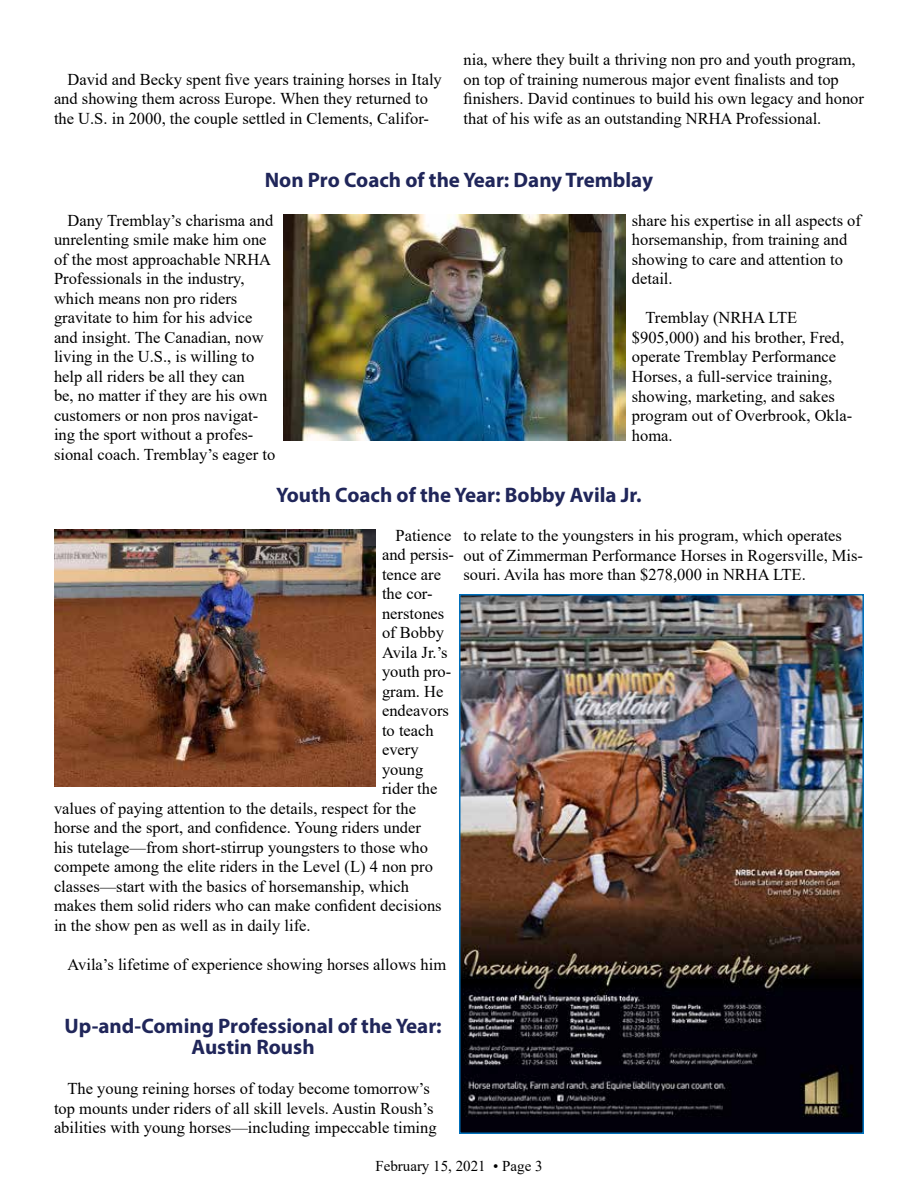
<style>
.page{position:relative;width:918px;height:1188px;background:#fff}
.page>*{position:absolute;margin:0;border:0;box-sizing:border-box;transform-origin:0 0}
.t1{font:700 21px/21px "Myriad Pro";color:#20265a;text-align:center}
.t2{font:16.5px/19.5px "Times New Roman";color:#000}
.t3{font:15px "Times New Roman";color:#000}
</style>
<div class="page">
<img style="left:284px;top:215px;width:341px;height:225px">
<img style="left:54px;top:529px;width:321px;height:257px">
<img style="left:462px;top:597px;width:399px;height:534px">
<div style="left:459px;top:594px;width:405px;height:540px;border:2px solid #006fba"></div>
<p class="t2" style="left:54px;top:69px;width:389px;text-indent:13px">David and Becky spent five years training horses in Italy and showing them across Europe. When they returned to the U.S. in 2000, the couple settled in Clements, Califor-</p>
<p class="t2" style="left:463px;top:50px;width:402px">nia, where they built a thriving non pro and youth program, on top of training numerous major event finalists and top finishers. David continues to build his own legacy and honor that of his wife as an outstanding NRHA Professional.</p>
<p class="t1" style="left:265px;top:169px;width:390px">Non Pro Coach of the Year: Dany Tremblay</p>
<p class="t2" style="left:54px;top:210px;width:223px;text-indent:13px">Dany Tremblay’s charisma and unrelenting smile make him one of the most approachable NRHA<br>Professionals in the industry, which means non pro riders gravitate to him for his advice and insight. The Canadian, now living in the U.S., is willing to help all riders be all they can<br>be, no matter if they are his own customers or non pros navigat&shy;ing the sport without a profes&shy;sional coach. Tremblay’s eager to</p>
<p class="t2" style="left:632px;top:210px;width:231px">share his expertise in all aspects of horsemanship, from training and showing to care and attention to detail.</p>
<p class="t2" style="left:632px;top:308px;width:222px;text-indent:13px">Tremblay (NRHA LTE $905,000) and his brother, Fred, operate Tremblay Performance<br>Horses, a full-service training, showing, marketing, and sakes program out of Overbrook, Okla&shy;homa.</p>
<p class="t1" style="left:276px;top:484px;width:367px">Youth Coach of the Year: Bobby Avila Jr.</p>
<p class="t2" style="left:396px;top:525px;width:57px">Patience</p>
<p class="t2" style="left:382px;top:545px;width:73px">and persis-</p>
<p class="t2" style="left:382px;top:564px;width:61px">tence are</p>
<p class="t2" style="left:382px;top:584px;width:52px">the cor-</p>
<p class="t2" style="left:382px;top:603px;width:64px">nerstones</p>
<p class="t2" style="left:382px;top:623px;width:63px">of Bobby</p>
<p class="t2" style="left:382px;top:642px;width:67px">Avila Jr.’s</p>
<p class="t2" style="left:382px;top:662px;width:71px">youth pro-</p>
<p class="t2" style="left:382px;top:681px;width:63px">gram. He</p>
<p class="t2" style="left:382px;top:701px;width:68px">endeavors</p>
<p class="t2" style="left:382px;top:720px;width:53px">to teach</p>
<p class="t2" style="left:382px;top:740px;width:38px">every</p>
<p class="t2" style="left:382px;top:759px;width:43px">young</p>
<p class="t2" style="left:382px;top:779px;width:57px">rider the</p>
<p class="t2" style="left:54px;top:798px;width:364px">values of paying attention to the details, respect for the</p>
<p class="t2" style="left:54px;top:818px;width:369px">horse and the sport, and confidence. Young riders under</p>
<p class="t2" style="left:54px;top:837px;width:375px">his tutelage—from short-stirrup youngsters to those who</p>
<p class="t2" style="left:54px;top:857px;width:380px">compete among the elite riders in the Level (L) 4 non pro</p>
<p class="t2" style="left:54px;top:876px;width:357px">classes—start with the basics of horsemanship, which</p>
<p class="t2" style="left:54px;top:896px;width:389px">makes them solid riders who can make confident decisions</p>
<p class="t2" style="left:54px;top:915px;width:258px">in the show pen as well as in daily life.</p>
<p class="t2" style="left:67px;top:954px;width:380px">Avila’s lifetime of experience showing horses allows him</p>
<p class="t2" style="left:463px;top:525px;width:401px">to relate to the youngsters in his program, which operates out of Zimmerman Performance Horses in Rogersville, Mis&shy;souri. Avila has more than $278,000 in NRHA LTE.</p>
<p class="t1" style="left:65px;top:1015px;width:379px">Up-and-Coming Professional of the Year:<br>Austin Roush</p>
<p class="t2" style="left:54px;top:1079px;width:384px;text-align:center">The young reining horses of today become tomorrow’s top mounts under riders of all skill levels. Austin Roush’s abilities with young horses—including impeccable timing</p>
<p class="t3" style="left:375px;top:1156px;width:169px">February 15, 2021 • Page 3</p>
</div>
